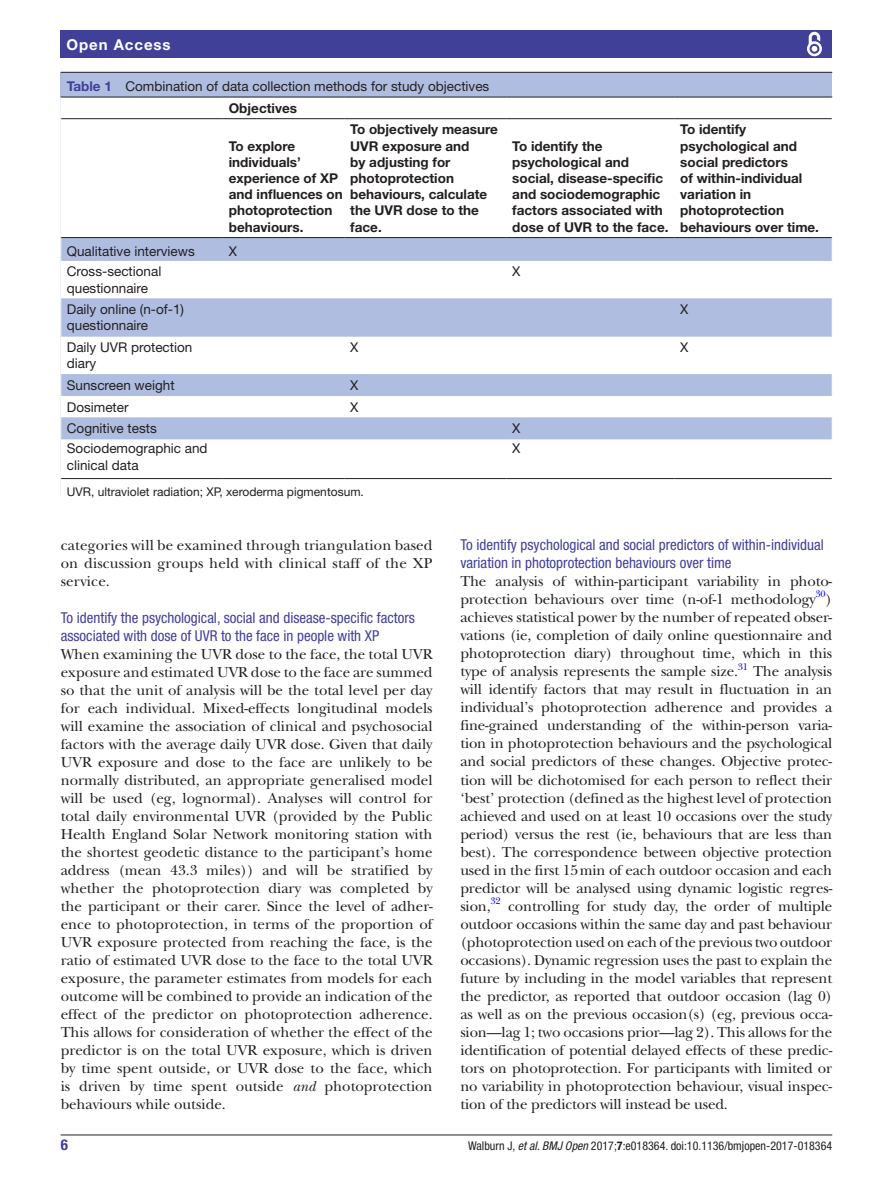
<style>
.page{position:relative;width:893px;height:1191px;background:#fff}
.page>*{position:absolute;margin:0;border:0;box-sizing:border-box;transform-origin:0 0}
.t1{font:15px/18px "New Baskerville";letter-spacing:-.01em;color:#231f20;text-align:justify}
.t2{font:condensed 15px/18px "Helvetica Neue LT Std";color:#414099}
.t3{font:700 15px "Helvetica Neue LT Std";letter-spacing:.065em;color:#fff}
.t4{font:700 condensed 15px "Helvetica Neue LT Std";color:#414099}
.t5{font:700 13.5px/16.2px "Helvetica Neue LT Std";color:#231f20}
.t6{font:13.5px/16.2px "Helvetica Neue LT Std";color:#231f20}
.t7{font:condensed 12px "Helvetica Neue LT Std";color:#231f20}
.t8{font:12px "Helvetica Neue LT Std";color:#231f20}
.t9{font:9.9px "New Baskerville";color:#00f}
.s1{font-weight:700;color:#414099}
.s2{font-weight:700}
.s3{font-style:italic}
</style>
<div class="page">
<hr style="left:61px;top:1134px;width:771px;height:1px;background:#231f20">
<div style="left:61px;top:31px;width:771px;height:27px;background:#414099"></div>
<svg style="left:807px;top:31px;width:15px;height:26px"></svg>
<div style="left:61px;top:73px;width:771px;height:423px;background:#afbde1"></div>
<hr style="left:61px;top:72px;width:771px;height:1px;background:#231f20">
<div style="left:61px;top:98px;width:771px;height:397px;background:#fff"></div>
<svg style="left:61px;top:238px;width:771px;height:201px"></svg>
<hr style="left:61px;top:97px;width:162px;height:1px;background:#231f20">
<hr style="left:223px;top:97px;width:121px;height:1px;background:#231f20">
<hr style="left:344px;top:97px;width:162px;height:1px;background:#231f20">
<hr style="left:506px;top:97px;width:168px;height:1px;background:#231f20">
<hr style="left:674px;top:97px;width:158px;height:1px;background:#231f20">
<hr style="left:61px;top:118px;width:162px;height:1px;background:#231f20">
<hr style="left:61px;top:237px;width:162px;height:1px;background:#231f20">
<hr style="left:223px;top:118px;width:121px;height:1px;background:#231f20">
<hr style="left:223px;top:237px;width:121px;height:1px;background:#231f20">
<hr style="left:344px;top:118px;width:162px;height:1px;background:#231f20">
<hr style="left:344px;top:237px;width:162px;height:1px;background:#231f20">
<hr style="left:506px;top:118px;width:168px;height:1px;background:#231f20">
<hr style="left:506px;top:237px;width:168px;height:1px;background:#231f20">
<hr style="left:674px;top:118px;width:158px;height:1px;background:#231f20">
<hr style="left:674px;top:237px;width:158px;height:1px;background:#231f20">
<hr style="left:223px;top:478px;width:121px;height:1px;background:#231f20">
<hr style="left:344px;top:478px;width:162px;height:1px;background:#231f20">
<hr style="left:506px;top:478px;width:168px;height:1px;background:#231f20">
<hr style="left:61px;top:478px;width:162px;height:1px;background:#231f20">
<hr style="left:674px;top:478px;width:158px;height:1px;background:#231f20">
<svg style="left:60px;top:97px;width:1px;height:22px"></svg>
<svg style="left:60px;top:237px;width:1px;height:24px"></svg>
<svg style="left:60px;top:374px;width:1px;height:65px"></svg>
<svg style="left:60px;top:478px;width:1px;height:18px"></svg>
<hr style="left:61px;top:495px;width:771px;height:2px;background:#fff">
<p class="t3" style="left:66px;top:35px;width:106px">Open Access</p>
<p class="t6" style="left:229px;top:75px;width:262px;line-height:22px;text-indent:-162px"><span class="s1">Table 1</span> Combination of data collection methods for study objectives<br><span class="s2">Objectives</span></p>
<p class="t5" style="left:229px;top:137px;width:116px">To explore individuals’ experience of XP and influences on photoprotection behaviours.</p>
<p class="t5" style="left:350px;top:121px;width:149px">To objectively measure<br>UVR exposure and<br>by adjusting for photoprotection behaviours, calculate the UVR dose to the face.</p>
<p class="t5" style="left:512px;top:137px;width:158px">To identify the psychological and social, disease-specific and sociodemographic factors associated with dose of UVR to the face.</p>
<p class="t5" style="left:680px;top:121px;width:140px">To identify psychological and social predictors<br>of within-individual variation in photoprotection behaviours over time.</p>
<p class="t6" style="left:67px;top:243px;width:129px">Qualitative interviews</p>
<p class="t6" style="left:229px;top:243px;width:10px">X</p>
<p class="t6" style="left:67px;top:263px;width:96px">Cross-sectional questionnaire</p>
<p class="t6" style="left:512px;top:263px;width:10px">X</p>
<p class="t6" style="left:67px;top:301px;width:119px">Daily online (n-of-1) questionnaire</p>
<p class="t6" style="left:680px;top:301px;width:10px">X</p>
<p class="t6" style="left:67px;top:339px;width:127px">Daily UVR protection diary</p>
<p class="t6" style="left:350px;top:339px;width:10px">X</p>
<p class="t6" style="left:680px;top:339px;width:10px">X</p>
<p class="t6" style="left:67px;top:377px;width:109px">Sunscreen weight</p>
<p class="t6" style="left:350px;top:377px;width:10px">X</p>
<p class="t6" style="left:67px;top:398px;width:63px">Dosimeter</p>
<p class="t6" style="left:350px;top:398px;width:10px">X</p>
<p class="t6" style="left:67px;top:420px;width:92px">Cognitive tests</p>
<p class="t6" style="left:512px;top:420px;width:10px">X</p>
<p class="t6" style="left:67px;top:440px;width:142px">Sociodemographic and clinical data</p>
<p class="t6" style="left:512px;top:440px;width:10px">X</p>
<p class="t8" style="left:67px;top:485px;width:299px">UVR, ultraviolet radiation; XP, xeroderma pigmentosum.</p>
<p class="t1" style="left:61px;top:536px;width:373px">categories will be examined through triangulation based on discussion groups held with clinical staff of the XP service.</p>
<p class="t2" style="left:61px;top:609px;width:356px">To identify the psychological, social and disease-specific factors associated with dose of UVR to the face in people with XP</p>
<p class="t1" style="left:61px;top:645px;width:373px">When examining the UVR dose to the face, the total UVR exposure and estimated UVR dose to the face are summed so that the unit of analysis will be the total level per day for each individual. Mixed-effects longitudinal models will examine the association of clinical and psychosocial factors with the average daily UVR dose. Given that daily UVR exposure and dose to the face are unlikely to be normally distributed, an appropriate generalised model will be used (eg, lognormal). Analyses will control for total daily environmental UVR (provided by the Public Health England Solar Network monitoring station with the shortest geodetic distance to the participant’s home address (mean 43.3 miles)) and will be stratified by whether the photoprotection diary was completed by the participant or their carer. Since the level of adher&shy;ence to photoprotection, in terms of the proportion of UVR exposure protected from reaching the face, is the ratio of estimated UVR dose to the face to the total UVR exposure, the parameter estimates from models for each outcome will be combined to provide an indication of the effect of the predictor on photoprotection adherence.<br>This allows for consideration of whether the effect of the predictor is on the total UVR exposure, which is driven by time spent outside, or UVR dose to the face, which is driven by time spent outside <span class="s3">and</span> photoprotection behaviours while outside.</p>
<p class="t2" style="left:460px;top:535px;width:365px">To identify psychological and social predictors of within-individual variation in photoprotection behaviours over time</p>
<p class="t1" style="left:460px;top:572px;width:373px">The analysis of within-participant variability in photo&shy;protection behaviours over time (n-of-1 methodology</p>
<p class="t9" style="left:815px;top:588px;width:12px">30</p>
<p class="t1" style="left:460px;top:590px;width:373px;text-indent:365px">) achieves statistical power by the number of repeated obser&shy;vations (ie, completion of daily online questionnaire and photoprotection diary) throughout time, which in this type of analysis represents the sample size.</p>
<p class="t9" style="left:738px;top:660px;width:12px">31</p>
<p class="t1" style="left:460px;top:662px;width:373px;text-indent:293px">The analysis will identify factors that may result in fluctuation in an individual’s photoprotection adherence and provides a fine-grained understanding of the within-person varia&shy;tion in photoprotection behaviours and the psychological and social predictors of these changes. Objective protec&shy;tion will be dichotomised for each person to reflect their ‘best’ protection (defined as the highest level of protection achieved and used on at least 10 occasions over the study period) versus the rest (ie, behaviours that are less than best). The correspondence between objective protection used in the first 15min of each outdoor occasion and each predictor will be analysed using dynamic logistic regres&shy;sion,<sup>32</sup></p>
<p class="t1" style="left:460px;top:897px;width:373px;text-indent:48px">controlling for study day, the order of multiple outdoor occasions within the same day and past behaviour (photoprotection used on each of the previous two outdoor occasions). Dynamic regression uses the past to explain the future by including in the model variables that represent the predictor, as reported that outdoor occasion (lag 0) as well as on the previous occasion(s) (eg, previous occa&shy;sion—lag 1; two occasions prior—lag 2). This allows for the identification of potential delayed effects of these predic&shy;tors on photoprotection. For participants with limited or no variability in photoprotection behaviour, visual inspec&shy;tion of the predictors will instead be used.</p>
<p class="t4" style="left:61px;top:1135px;width:9px">6</p>
<p class="t7" style="left:468px;top:1138px;width:366px">Walburn J, <span class="s3">et al</span>. <span class="s3">BMJ Open</span> 2017;<span class="s2">7</span>:e018364. doi:10.1136/bmjopen-2017-018364</p>
</div>
